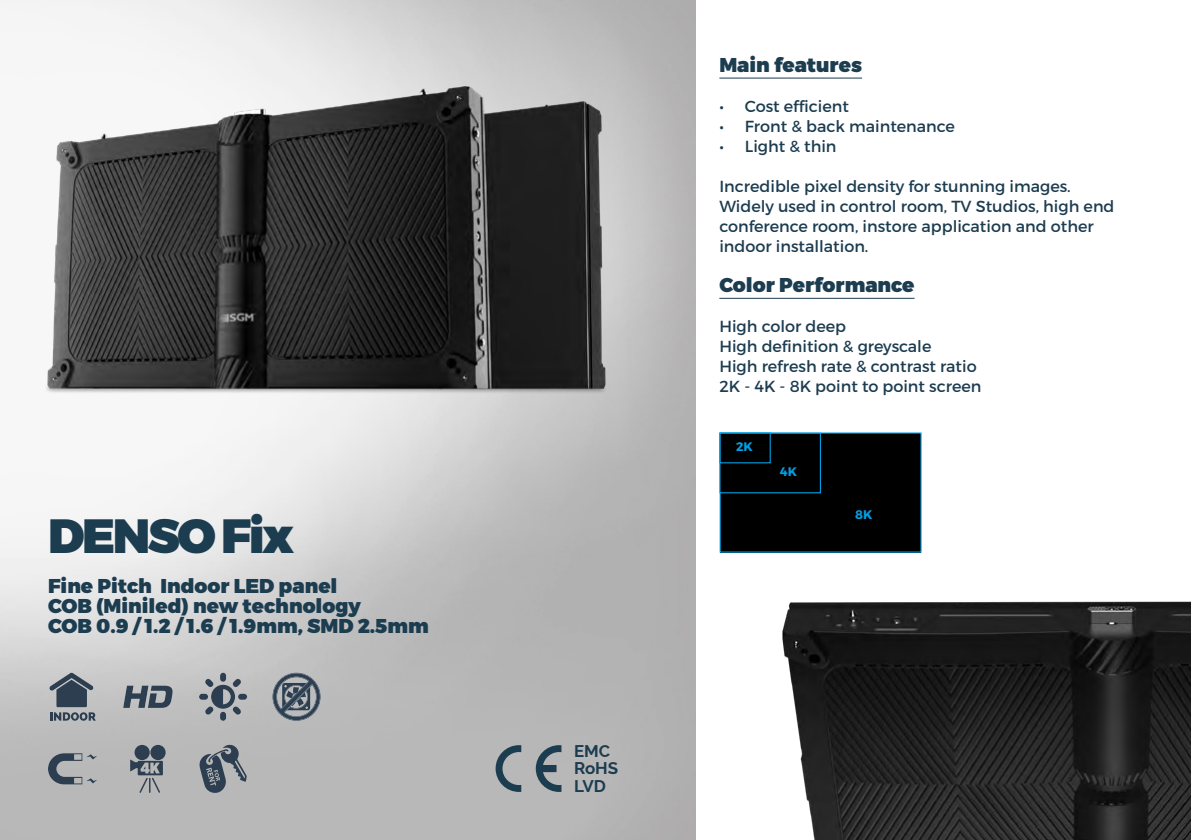
<style>
.page{position:relative;width:1191px;height:840px;background:#fff}
.page>*{position:absolute;margin:0;border:0;box-sizing:border-box;transform-origin:0 0}
.t1{font:900 48px "Montserrat";letter-spacing:-.05em;color:#1c3c50}
.t2{font:900 20px/20px "Montserrat";color:#1c3c50}
.t3{font:700 17px/34.2px "Raleway";color:#1c3c50}
.t4{font:16px/20px "Montserrat";color:#1c3c50}
.t5{font:700 12.4px "Montserrat";color:#009fe3}
</style>
<div class="page">
<img style="left:0;top:0;width:695px;height:839px">
<svg style="left:495px;top:744px;width:26px;height:47px"></svg>
<svg style="left:536px;top:744px;width:25px;height:47px"></svg>
<svg style="left:49px;top:672px;width:47px;height:48px;background:#778089"></svg>
<svg style="left:123px;top:685px;width:50px;height:22px"></svg>
<svg style="left:199px;top:672px;width:48px;height:48px;background:#92989d"></svg>
<svg style="left:272px;top:672px;width:48px;height:48px;background:#78818a"></svg>
<svg style="left:48px;top:752px;width:49px;height:32px;background:#8a9096"></svg>
<div style="left:150px;top:744px;width:16px;height:15px;background:#2c3e50;border-radius:50%"></div>
<div style="left:134px;top:744px;width:16px;height:15px;background:#2c3e50;border-radius:50%"></div>
<svg style="left:130px;top:759px;width:33px;height:33px"></svg>
<svg style="left:199px;top:744px;width:48px;height:48px;background:#7c848b"></svg>
<img style="left:0;top:38px;width:646px;height:468px">
<hr style="left:719px;top:77px;width:143px;height:1px;background:#1c3c50">
<hr style="left:719px;top:297px;width:195px;height:1px;background:#1c3c50">
<div style="left:720px;top:433px;width:201px;height:118px;background:#000"></div>
<div style="left:719px;top:432px;width:102px;height:61px;border:1px solid #009fe3"></div>
<div style="left:719px;top:432px;width:51px;height:31px;border:1px solid #009fe3"></div>
<img style="left:782px;top:601px;width:409px;height:238px">
<h1 class="t1" style="left:48px;top:505px;width:247px">DENSO Fix</h1>
<p class="t2" style="left:48px;top:576px;width:382px">Fine Pitch Indoor LED panel<br>COB (Miniled) new technology<br>COB 0.9 / 1.2 / 1.6 / 1.9mm, SMD 2.5mm</p>
<p class="t3" style="left:574px;top:734px;width:38px">EMC<br>LVD</p>
<p class="t3" style="left:574px;top:751px;width:46px">RoHS</p>
<p class="t2" style="left:719px;top:56px;width:144px">Main features</p>
<p class="t4" style="left:719px;top:96px;width:131px">• Cost efficient</p>
<p class="t4" style="left:719px;top:116px;width:237px">• Front &amp; back maintenance</p>
<p class="t4" style="left:719px;top:136px;width:119px">• Light &amp; thin</p>
<p class="t4" style="left:719px;top:176px;width:397px">Incredible pixel density for stunning images.<br>Widely used in control room, TV Studios, high end conference room, instore application and other indoor installation.</p>
<p class="t2" style="left:719px;top:276px;width:197px">Color Performance</p>
<p class="t4" style="left:719px;top:316px;width:264px">High color deep<br>High definition &amp; greyscale<br>High refresh rate &amp; contrast ratio<br>2K - 4K - 8K point to point screen</p>
<p class="t5" style="left:736px;top:438px;width:18px">2K</p>
<p class="t5" style="left:780px;top:463px;width:19px">4K</p>
<p class="t5" style="left:855px;top:506px;width:19px">8K</p>
</div>
